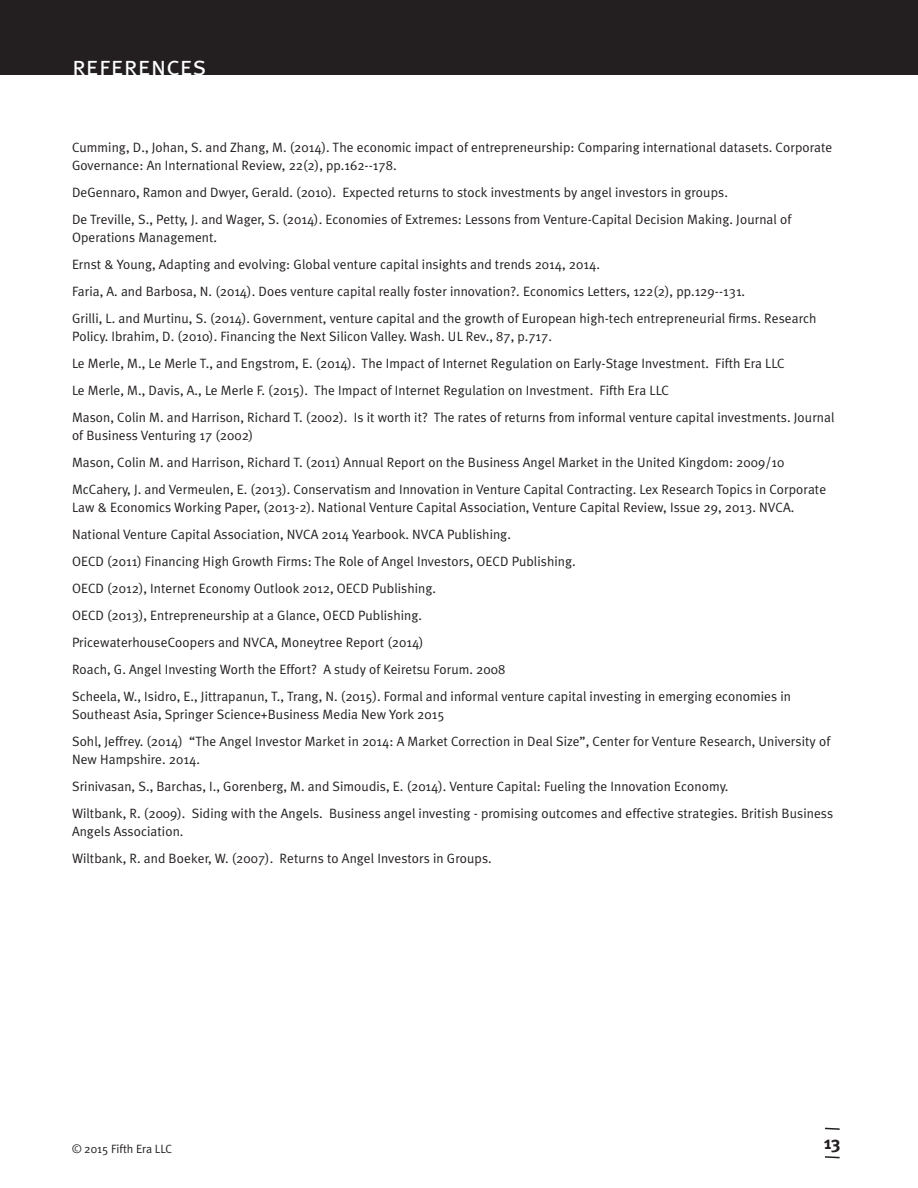
<style>
.page{position:relative;width:918px;height:1188px;background:#fff}
.page>*{position:absolute;margin:0;border:0;box-sizing:border-box;transform-origin:0 0}
.chapter_title{font:27px "Meta Plus Normal Caps";color:#fff}
.t1{font:700 18px "Meta Plus";color:#231f20}
.body_copy{font:13.5px/18px "Meta Plus Normal";letter-spacing:.005em;color:#231f20}
.t2{font:12px "Meta Plus Normal";color:#231f20}
</style>
<div class="page">
<svg style="left:825px;top:1127px;width:15px;height:3px"></svg>
<svg style="left:825px;top:1156px;width:15px;height:3px"></svg>
<div style="left:0;top:0;width:918px;height:74px;background:#231f20"></div>
<p class="chapter_title" style="left:72px;top:50px;width:136px">references</p>
<p class="body_copy" style="left:72px;top:139px;width:762px">Cumming, D., Johan, S. and Zhang, M. (2014). The economic impact of entrepreneurship: Comparing international datasets. Corporate<br>Governance: An International Review, 22(2), pp.162--178.</p>
<p class="body_copy" style="left:72px;top:184px;width:657px">DeGennaro, Ramon and Dwyer, Gerald. (2010). Expected returns to stock investments by angel investors in groups.</p>
<p class="body_copy" style="left:72px;top:211px;width:721px">De Treville, S., Petty, J. and Wager, S. (2014). Economies of Extremes: Lessons from Venture-Capital Decision Making. Journal of<br>Operations Management.</p>
<p class="body_copy" style="left:72px;top:256px;width:529px">Ernst &amp; Young, Adapting and evolving: Global venture capital insights and trends 2014, 2014.</p>
<p class="body_copy" style="left:72px;top:283px;width:675px">Faria, A. and Barbosa, N. (2014). Does venture capital really foster innovation?. Economics Letters, 122(2), pp.129--131.</p>
<p class="body_copy" style="left:72px;top:310px;width:746px">Grilli, L. and Murtinu, S. (2014). Government, venture capital and the growth of European high-tech entrepreneurial firms. Research<br>Policy. Ibrahim, D. (2010). Financing the Next Silicon Valley. Wash. UL Rev., 87, p.717.</p>
<p class="body_copy" style="left:72px;top:355px;width:714px">Le Merle, M., Le Merle T., and Engstrom, E. (2014). The Impact of Internet Regulation on Early-Stage Investment. Fifth Era LLC</p>
<p class="body_copy" style="left:72px;top:382px;width:598px">Le Merle, M., Davis, A., Le Merle F. (2015). The Impact of Internet Regulation on Investment. Fifth Era LLC</p>
<p class="body_copy" style="left:72px;top:409px;width:764px">Mason, Colin M. and Harrison, Richard T. (2002). Is it worth it? The rates of returns from informal venture capital investments. Journal of Business Venturing 17 (2002)</p>
<p class="body_copy" style="left:72px;top:454px;width:714px">Mason, Colin M. and Harrison, Richard T. (2011) Annual Report on the Business Angel Market in the United Kingdom: 2009/10</p>
<p class="body_copy" style="left:72px;top:481px;width:756px">McCahery, J. and Vermeulen, E. (2013). Conservatism and Innovation in Venture Capital Contracting. Lex Research Topics in Corporate<br>Law &amp; Economics Working Paper, (2013-2). National Venture Capital Association, Venture Capital Review, Issue 29, 2013. NVCA.</p>
<p class="body_copy" style="left:72px;top:526px;width:440px">National Venture Capital Association, NVCA 2014 Yearbook. NVCA Publishing.</p>
<p class="body_copy" style="left:72px;top:553px;width:505px">OECD (2011) Financing High Growth Firms: The Role of Angel Investors, OECD Publishing.</p>
<p class="body_copy" style="left:72px;top:580px;width:366px">OECD (2012), Internet Economy Outlook 2012, OECD Publishing.</p>
<p class="body_copy" style="left:72px;top:607px;width:352px">OECD (2013), Entrepreneurship at a Glance, OECD Publishing.</p>
<p class="body_copy" style="left:72px;top:634px;width:353px">PricewaterhouseCoopers and NVCA, Moneytree Report (2014)</p>
<p class="body_copy" style="left:72px;top:661px;width:435px">Roach, G. Angel Investing Worth the Effort? A study of Keiretsu Forum. 2008</p>
<p class="body_copy" style="left:72px;top:688px;width:721px">Scheela, W., Isidro, E., Jittrapanun, T., Trang, N. (2015). Formal and informal venture capital investing in emerging economies in<br>Southeast Asia, Springer Science+Business Media New York 2015</p>
<p class="body_copy" style="left:72px;top:733px;width:760px">Sohl, Jeffrey. (2014) “The Angel Investor Market in 2014: A Market Correction in Deal Size”, Center for Venture Research, University of<br>New Hampshire. 2014.</p>
<p class="body_copy" style="left:72px;top:778px;width:658px">Srinivasan, S., Barchas, I., Gorenberg, M. and Simoudis, E. (2014). Venture Capital: Fueling the Innovation Economy.</p>
<p class="body_copy" style="left:72px;top:805px;width:763px">Wiltbank, R. (2009). Siding with the Angels. Business angel investing - promising outcomes and effective strategies. British Business<br>Angels Association.</p>
<p class="body_copy" style="left:72px;top:850px;width:421px">Wiltbank, R. and Boeker, W. (2007). Returns to Angel Investors in Groups.</p>
<p class="t2" style="left:72px;top:1141px;width:102px">© 2015 Fifth Era LLC</p>
<h2 class="t1" style="left:824px;top:1132px;width:18px">13</h2>
</div>
